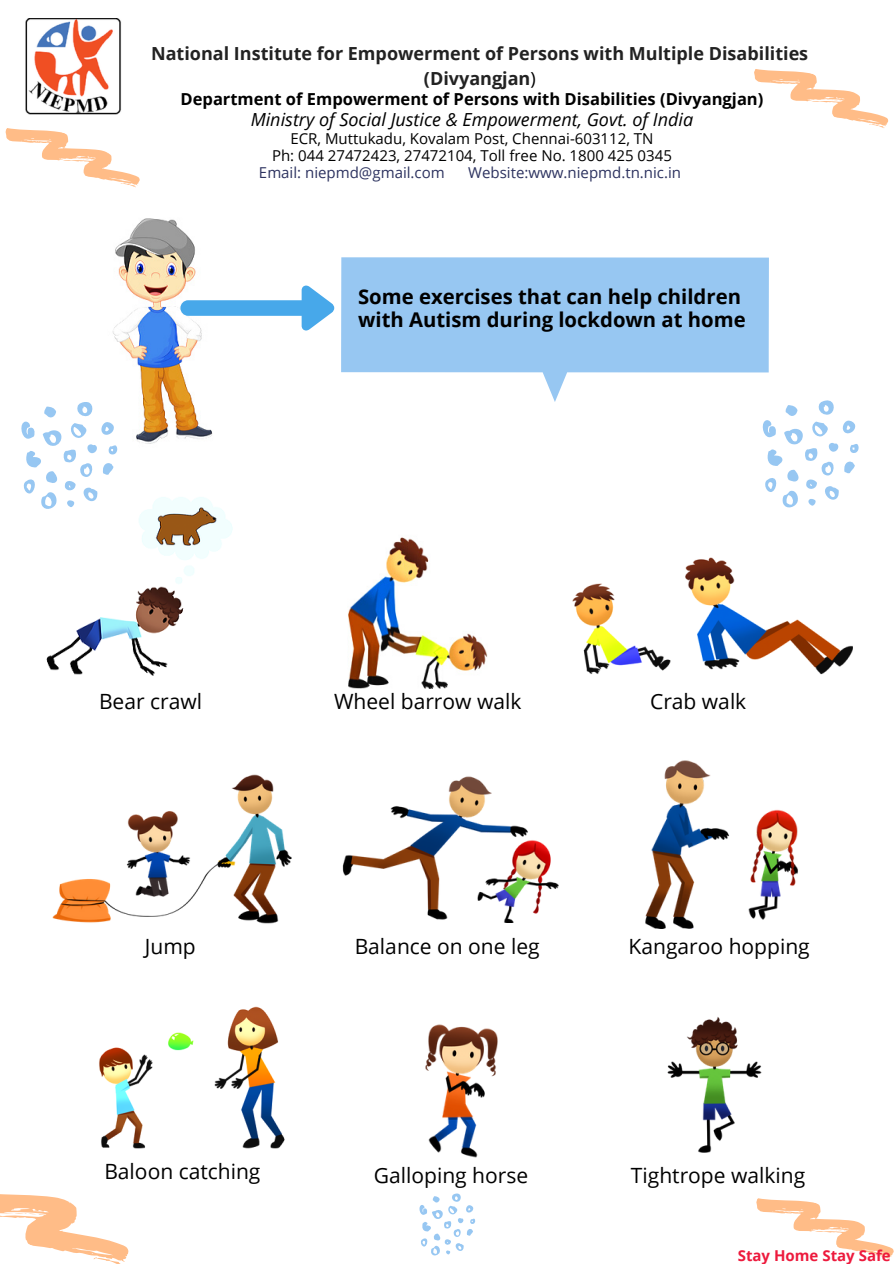
<style>
.page{position:relative;width:894px;height:1264px;background:#fff}
.page>*{position:absolute;margin:0;border:0;box-sizing:border-box;transform-origin:0 0}
.t1{font:21px "Open Sans";color:#000}
.t2{font:700 20.25px/23.2px "Open Sans";color:#000}
.t3{font:700 18px/24.8px "Open Sans";color:#222;text-align:center}
.t4{font:italic 18px "Open Sans";color:#000}
.t5{font:700 16.5px "Open Sans";color:#000}
.t6{font:15px/17.1px "Open Sans";color:#000;text-align:center}
.t7{font:15px "Open Sans";color:#2d3360}
.t8{font:700 15px "Open Sans";color:#ed1a3d}
.s1{font-weight:400;color:#000}
</style>
<div class="page">
<img style="left:26px;top:18px;width:95px;height:95px">
<img style="left:112px;top:218px;width:194px;height:226px">
<img style="left:46px;top:497px;width:187px;height:179px">
<img style="left:348px;top:537px;width:140px;height:151px">
<img style="left:572px;top:557px;width:281px;height:118px">
<img style="left:52px;top:774px;width:240px;height:150px">
<img style="left:342px;top:776px;width:217px;height:146px">
<img style="left:645px;top:760px;width:153px;height:168px">
<img style="left:99px;top:1006px;width:186px;height:143px">
<img style="left:425px;top:1024px;width:73px;height:134px">
<img style="left:667px;top:1017px;width:95px;height:135px">
<svg style="left:0;top:1194px;width:129px;height:69px"></svg>
<svg style="left:756px;top:1198px;width:137px;height:61px"></svg>
<svg style="left:754px;top:69px;width:135px;height:59px"></svg>
<svg style="left:5px;top:113px;width:135px;height:75px"></svg>
<svg style="left:180px;top:285px;width:154px;height:45px"></svg>
<svg style="left:341px;top:257px;width:427px;height:145px;fill:#97c7f2"></svg>
<svg style="left:762px;top:400px;width:96px;height:107px"></svg>
<svg style="left:21px;top:402px;width:97px;height:107px"></svg>
<svg style="left:419px;top:1193px;width:56px;height:62px"></svg>
<p class="t3" style="left:151px;top:41px;width:658px">National Institute for Empowerment of Persons with Multiple Disabilities (Divyangjan<span class="s1">)</span></p>
<p class="t5" style="left:180px;top:88px;width:584px">Department of Empowerment of Persons with Disabilities (Divyangjan)</p>
<p class="t4" style="left:250px;top:107px;width:444px">Ministry of Social Justice &amp; Empowerment, Govt. of India</p>
<p class="t6" style="left:272px;top:129px;width:401px">ECR, Muttukadu, Kovalam Post, Chennai-603112, TN<br>Ph: 044 27472423, 27472104, Toll free No. 1800 425 0345</p>
<p class="t7" style="left:259px;top:162px;width:187px">Email: niepmd@gmail.com</p>
<p class="t7" style="left:468px;top:162px;width:214px">Website:www.niepmd.tn.nic.in</p>
<p class="t2" style="left:358px;top:285px;width:389px">Some exercises that can help children with Autism during lockdown at home</p>
<p class="t1" style="left:99px;top:686px;width:105px">Bear crawl</p>
<p class="t1" style="left:334px;top:686px;width:189px">Wheel barrow walk</p>
<p class="t1" style="left:650px;top:686px;width:98px">Crab walk</p>
<p class="t1" style="left:145px;top:931px;width:52px">Jump</p>
<p class="t1" style="left:354px;top:931px;width:186px">Balance on one leg</p>
<p class="t1" style="left:628px;top:931px;width:183px">Kangaroo hopping</p>
<p class="t1" style="left:104px;top:1156px;width:158px">Baloon catching</p>
<p class="t1" style="left:374px;top:1160px;width:156px">Galloping horse</p>
<p class="t1" style="left:630px;top:1160px;width:176px">Tightrope walking</p>
<p class="t8" style="left:737px;top:1245px;width:154px">Stay Home Stay Safe</p>
</div>
